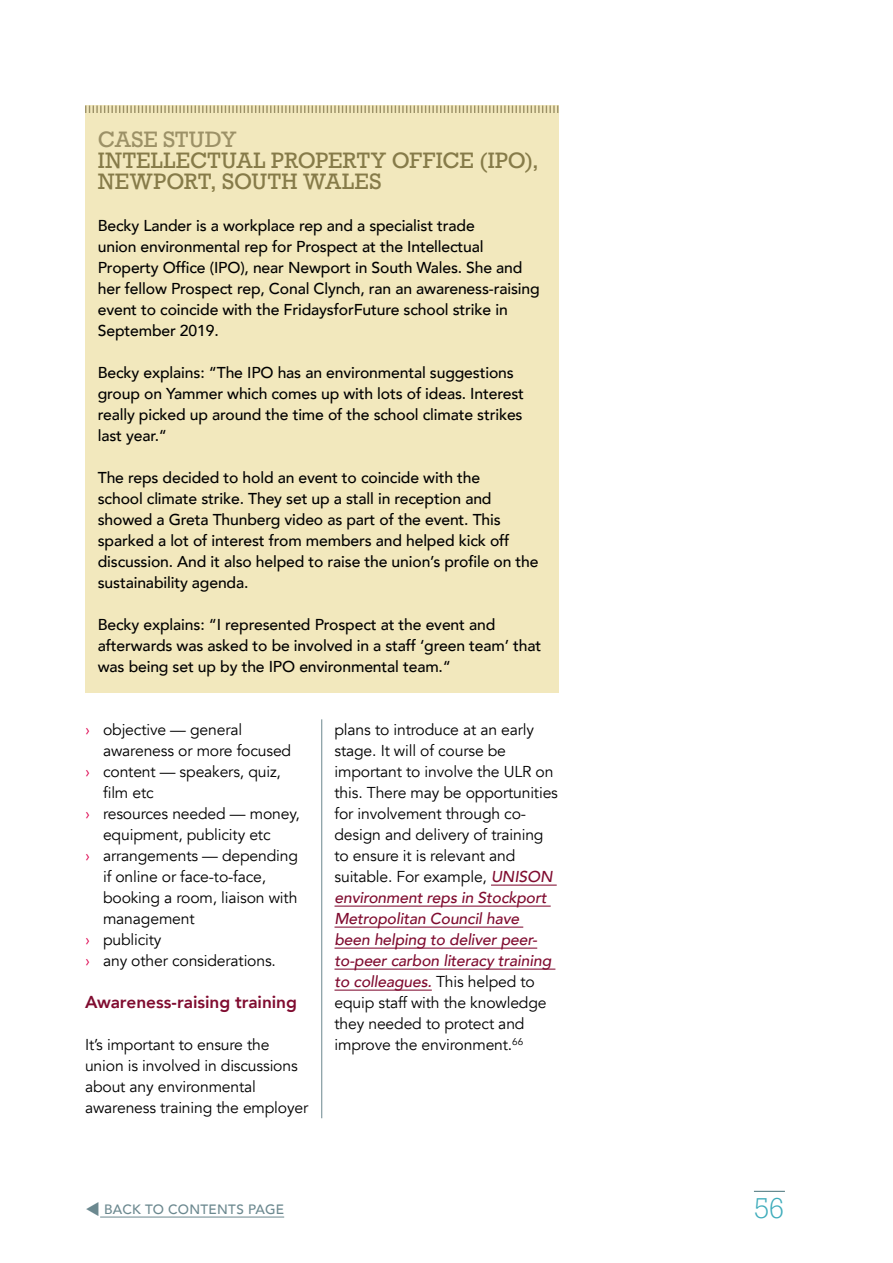
<style>
.page{position:relative;width:893px;height:1263px;background:#fff}
.page>*{position:absolute;margin:0;border:0;box-sizing:border-box;transform-origin:0 0}
.t1{font:300 27px "Rockwell Nova";color:#3eacbb}
.h4_case_study_boxed_beige{font:21px/21px "Rockwell Nova";letter-spacing:.01em;color:#867b49}
.h4_subhead_maroon{font:800 17.25px "Avenir";letter-spacing:-.005em;color:#800c30}
.p_box_case_study_body{font:500 15.75px/21px "Avenir";letter-spacing:-.01em;color:#000}
.p_Body{font:15.75px/21px "Avenir";letter-spacing:-.01em;color:#000}
.t2{font:500 13.5px "Avenir";letter-spacing:.02em;color:#6b888f}
.s1{color:#9c9167}
.s2{color:#dd004e}
.s3{font-weight:500;font-style:italic;color:#800c30}
</style>
<div class="page">
<hr style="left:754px;top:1191px;width:31px;height:1px;background:#457178">
<hr style="left:100px;top:1217px;width:184px;height:1px;background:#6b888f">
<hr style="left:491px;top:884px;width:66px;height:2px;background:#800c30">
<hr style="left:334px;top:905px;width:217px;height:2px;background:#800c30">
<hr style="left:334px;top:926px;width:189px;height:2px;background:#800c30">
<hr style="left:334px;top:947px;width:203px;height:2px;background:#800c30">
<hr style="left:334px;top:968px;width:221px;height:2px;background:#800c30">
<hr style="left:334px;top:989px;width:98px;height:2px;background:#800c30">
<hr style="left:321px;top:719px;width:1px;height:399px;background:#6b888f">
<div style="left:85px;top:106px;width:473px;height:105px;background:#f2e8bd"></div>
<svg style="left:85px;top:105px;width:473px;height:8px"></svg>
<div style="left:85px;top:205px;width:473px;height:152px;background:#f2e8bd"></div>
<div style="left:85px;top:352px;width:473px;height:110px;background:#f2e8bd"></div>
<div style="left:85px;top:457px;width:473px;height:152px;background:#f2e8bd"></div>
<div style="left:85px;top:604px;width:473px;height:89px;background:#f2e8bd"></div>
<p class="h4_case_study_boxed_beige" style="left:98px;top:129px;width:442px"><span class="s1">CASE STUDY<br></span>INTELLECTUAL PROPERTY OFFICE (IPO),<br>NEWPORT, SOUTH WALES</p>
<p class="p_box_case_study_body" style="left:98px;top:214px;width:443px">Becky Lander is a workplace rep and a specialist trade<br>union environmental rep for Prospect at the Intellectual Property Office (IPO), near Newport in South Wales. She and her fellow Prospect rep, Conal Clynch, ran an awareness-raising event to coincide with the FridaysforFuture school strike in September 2019.</p>
<p class="p_box_case_study_body" style="left:98px;top:361px;width:428px">Becky explains: “The IPO has an environmental suggestions group on Yammer which comes up with lots of ideas. Interest really picked up around the time of the school climate strikes last year.“</p>
<p class="p_box_case_study_body" style="left:98px;top:466px;width:442px">The reps decided to hold an event to coincide with the<br>school climate strike. They set up a stall in reception and showed a Greta Thunberg video as part of the event. This sparked a lot of interest from members and helped kick off discussion. And it also helped to raise the union’s profile on the sustainability agenda.</p>
<p class="p_box_case_study_body" style="left:98px;top:613px;width:445px">Becky explains: “I represented Prospect at the event and afterwards was asked to be involved in a staff ‘green team’ that was being set up by the IPO environmental team.“</p>
<p class="p_Body" style="left:103px;top:719px;width:190px;text-indent:-18px"><span class="s2">›</span> objective — general awareness or more focused</p>
<p class="p_Body" style="left:103px;top:761px;width:179px;text-indent:-18px"><span class="s2">›</span> content — speakers, quiz, film etc</p>
<p class="p_Body" style="left:103px;top:803px;width:198px;text-indent:-18px"><span class="s2">›</span> resources needed — money, equipment, publicity etc</p>
<p class="p_Body" style="left:103px;top:845px;width:197px;text-indent:-18px"><span class="s2">›</span> arrangements — depending if online or face-to-face, booking a room, liaison with management</p>
<p class="p_Body" style="left:85px;top:929px;width:78px"><span class="s2">›</span> publicity</p>
<p class="p_Body" style="left:85px;top:950px;width:192px"><span class="s2">›</span> any other considerations.</p>
<p class="h4_subhead_maroon" style="left:85px;top:989px;width:213px">Awareness-raising training</p>
<p class="p_Body" style="left:85px;top:1034px;width:225px">It’s important to ensure the union is involved in discussions about any environmental awareness training the employer</p>
<p class="p_Body" style="left:334px;top:719px;width:225px">plans to introduce at an early stage. It will of course be important to involve the ULR on this. There may be opportunities for involvement through co&shy;design and delivery of training to ensure it is relevant and suitable. For example, <span class="s3">UNISON environment reps in Stockport<br>Metropolitan Council have been helping to deliver peer&shy;to-peer carbon literacy training to colleagues.</span> This helped to equip staff with the knowledge they needed to protect and improve the environment.<sup>66</sup></p>
<p class="t2" style="left:85px;top:1198px;width:201px">▼ BACK TO CONTENTS PAGE</p>
<h1 class="t1" style="left:754px;top:1191px;width:32px">56</h1>
</div>
